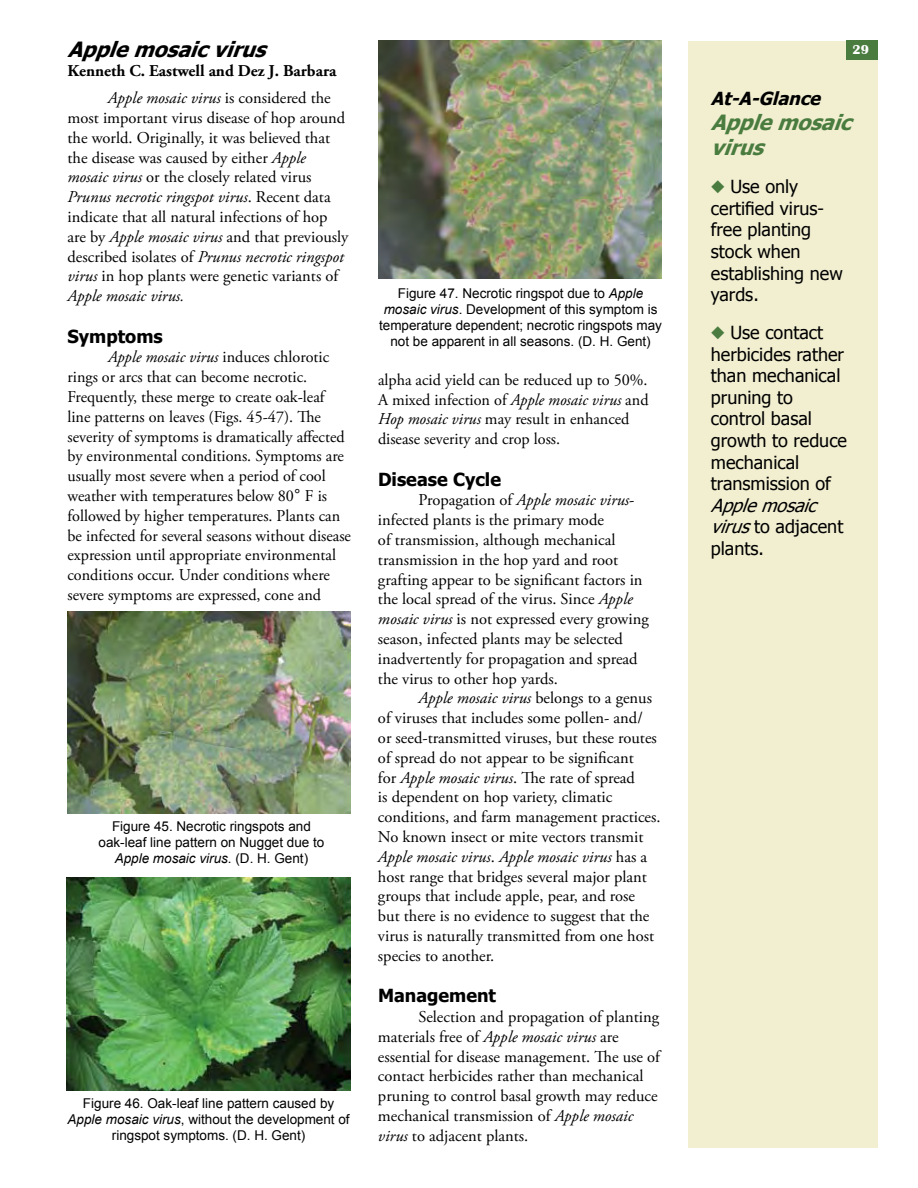
<style>
.page{position:relative;width:918px;height:1188px;background:#fff}
.page>*{position:absolute;margin:0;border:0;box-sizing:border-box;transform-origin:0 0}
.t1{font:italic 700 21px/25.2px "Tahoma";color:#4a7c3f}
.t2{font:italic 700 21px "Tahoma";color:#000}
.t3{font:18px/21.6px "Tahoma";color:#000}
.t4{font:700 18px "Tahoma";color:#000}
.t5{font:italic 700 18px "Tahoma";color:#000}
.t6{font:16.5px/19.8px "Adobe Garamond Pro";color:#000}
.t7{font:700 16.5px "Adobe Garamond Pro";color:#000}
.t8{font:13.5px/16.2px "Arial";color:#000;text-align:center}
.t9{font:700 13.5px "Britannic";color:#fff}
.s1{font-style:italic}
.s2{font-family:"Arial"}
.s3{color:#4a7c3f}
</style>
<div class="page">
<div style="left:688px;top:41px;width:190px;height:1107px;background:#f2efd1"></div>
<img style="left:67px;top:611px;width:284px;height:203px">
<img style="left:66px;top:878px;width:284px;height:212px">
<img style="left:378px;top:40px;width:284px;height:238px">
<div style="left:846px;top:40px;width:32px;height:20px;background:#4a7c3f"></div>
<p class="t2" style="left:68px;top:36px;width:208px">Applemosaicvirus</p>
<p class="t9" style="left:853px;top:42px;width:18px">29</p>
<p class="t7" style="left:68px;top:62px;width:271px">Kenneth C. Eastwell and Dez J. Barbara</p>
<p class="t6" style="left:67px;top:89px;width:282px;text-indent:41px"><span class="s1">Apple mosaic virus</span> is considered the most important virus disease of hop around the world. Originally, it was believed that the disease was caused by either <span class="s1">Apple mosaic virus</span> or the closely related virus <span class="s1">Prunus necrotic ringspot virus</span>. Recent data indicate that all natural infections of hop are by <span class="s1">Apple mosaic virus</span> and that previously described isolates of <span class="s1">Prunus necrotic ringspot virus</span> in hop plants were genetic variants of <span class="s1">Apple mosaic virus.</span></p>
<p class="t4" style="left:68px;top:325px;width:97px">Symptoms</p>
<p class="t6" style="left:67px;top:348px;width:285px;text-indent:41px"><span class="s1">Apple mosaic virus</span> induces chlorotic rings or arcs that can become necrotic.<br>Frequently, these merge to create oak-leaf line patterns on leaves (Figs. 45-47). The severity of symptoms is dramatically affected by environmental conditions. Symptoms are usually most severe when a period of cool weather with temperatures below 80<span class="s2">°</span> F is followed by higher temperatures. Plants can be infected for several seasons without disease expression until appropriate environmental conditions occur. Under conditions where severe symptoms are expressed, cone and</p>
<p class="t8" style="left:99px;top:818px;width:227px">Figure 45. Necrotic ringspots and oak-leaf line pattern on Nugget due to<br><span class="s1">Apple mosaic virus</span>. (D. H. Gent)</p>
<p class="t8" style="left:68px;top:1095px;width:284px">Figure 46. Oak-leaf line pattern caused by<br><span class="s1">Apple mosaic virus</span>, without the development of ringspot symptoms. (D. H. Gent)</p>
<p class="t8" style="left:379px;top:285px;width:284px">Figure 47. Necrotic ringspot due to <span class="s1">Apple mosaic virus</span>. Development of this symptom is temperature dependent; necrotic ringspots may not be apparent in all seasons. (D. H. Gent)</p>
<p class="t6" style="left:378px;top:370px;width:272px">alpha acid yield can be reduced up to 50%.<br>A mixed infection of <span class="s1">Apple mosaic virus</span> and <span class="s1">Hop mosaic virus</span> may result in enhanced disease severity and crop loss.</p>
<p class="t4" style="left:378px;top:468px;width:125px">Disease Cycle</p>
<p class="t6" style="left:378px;top:491px;width:272px;text-indent:41px">Propagation of <span class="s1">Apple mosaic virus&shy;</span>infected plants is the primary mode<br>of transmission, although mechanical transmission in the hop yard and root grafting appear to be significant factors in the local spread of the virus. Since <span class="s1">Apple mosaic virus</span> is not expressed every growing season, infected plants may be selected inadvertently for propagation and spread the virus to other hop yards.</p>
<p class="t6" style="left:378px;top:689px;width:284px;text-indent:41px"><span class="s1">Apple mosaic virus</span> belongs to a genus of viruses that includes some pollen- and/<br>or seed-transmitted viruses, but these routes of spread do not appear to be significant<br>for <span class="s1">Apple mosaic virus</span>. The rate of spread<br>is dependent on hop variety, climatic conditions, and farm management practices.<br>No known insect or mite vectors transmit <span class="s1">Apple mosaic virus</span>. <span class="s1">Apple mosaic virus</span> has a host range that bridges several major plant groups that include apple, pear, and rose but there is no evidence to suggest that the virus is naturally transmitted from one host species to another.</p>
<p class="t4" style="left:378px;top:984px;width:120px">Management</p>
<p class="t6" style="left:378px;top:1008px;width:283px;text-indent:41px">Selection and propagation of planting materials free of <span class="s1">Apple mosaic virus</span> are essential for disease management. The use of contact herbicides rather than mechanical pruning to control basal growth may reduce mechanical transmission of <span class="s1">Apple mosaic virus</span> to adjacent plants.</p>
<p class="t5" style="left:711px;top:87px;width:116px">At-A-Glance</p>
<p class="t1" style="left:711px;top:109px;width:150px">Applemosaic virus</p>
<p class="t3" style="left:711px;top:175px;width:133px"><span class="s3">◆</span> Use only certified virus&shy;free planting stock when establishing new yards.</p>
<p class="t3" style="left:711px;top:321px;width:138px"><span class="s3">◆</span> Use contact herbicides rather than mechanical pruning to control basal growth to reduce mechanical transmission of</p>
<p class="t3" style="left:711px;top:494px;width:134px"><span class="s1">Applemosaic virus</span>to adjacent plants.</p>
</div>
